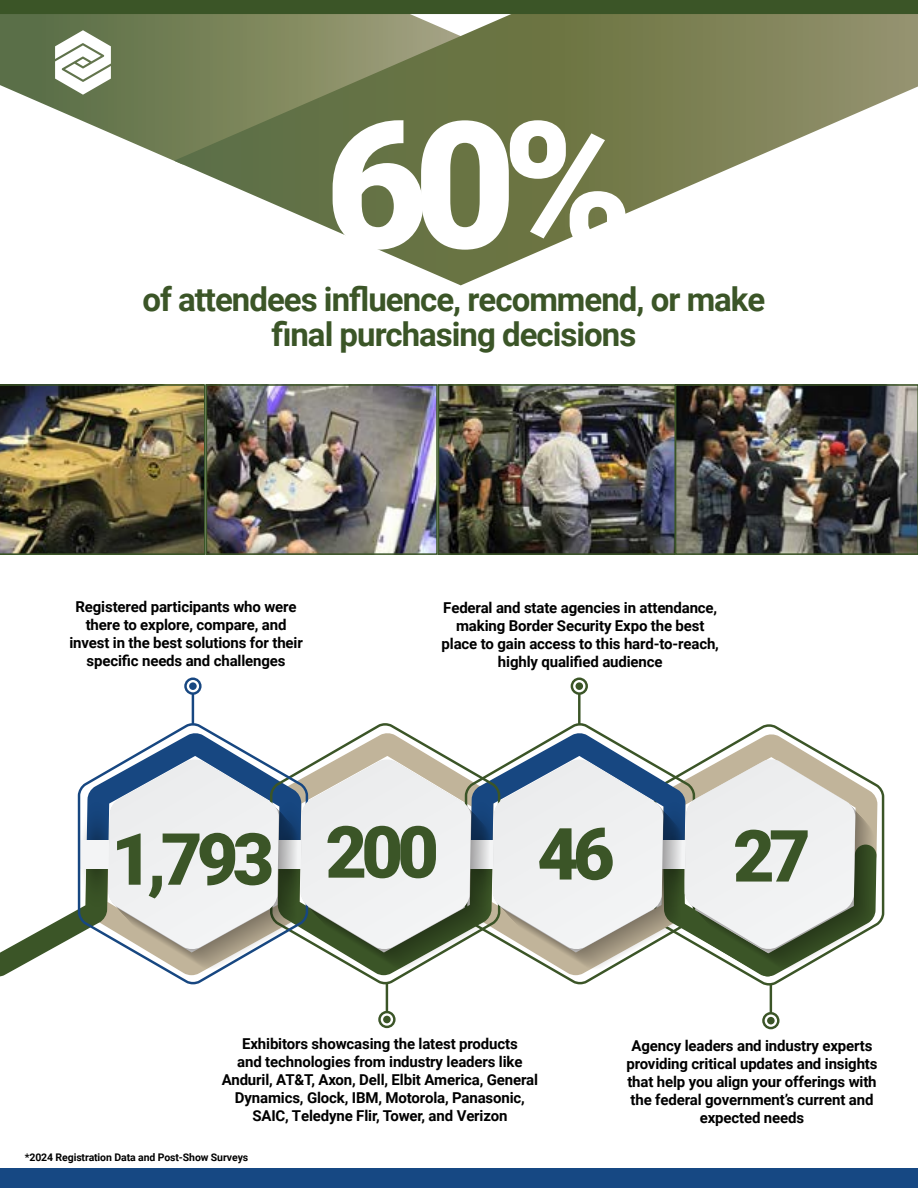
<style>
.page{position:relative;width:918px;height:1188px;background:#fff}
.page>*{position:absolute;margin:0;border:0;box-sizing:border-box;transform-origin:0 0}
.t1{font:900 177px "Roboto";color:#fff}
.t2{font:900 72px "Roboto";letter-spacing:-.08em;color:#3b5527}
.t3{font:700 33px "Roboto";letter-spacing:-.03em;color:#3b5527}
.t4{font:700 15px/18px "Roboto";letter-spacing:-.01em;color:#000;text-align:center}
.t5{font:700 10.5px "Roboto";letter-spacing:-.01em;color:#000}
</style>
<div class="page">
<svg style="left:0;top:14px;width:174px;height:147px"></svg>
<svg style="left:174px;top:14px;width:744px;height:271px"></svg>
<svg style="left:748px;top:724px;width:136px;height:305px"></svg>
<div style="left:767px;top:1017px;width:8px;height:7px;background:#3b5527;border-radius:50%"></div>
<svg style="left:364px;top:723px;width:42px;height:305px"></svg>
<div style="left:383px;top:1016px;width:8px;height:7px;background:#3b5527;border-radius:50%"></div>
<svg style="left:172px;top:678px;width:42px;height:306px"></svg>
<div style="left:189px;top:682px;width:8px;height:8px;background:#174781;border-radius:50%"></div>
<svg style="left:559px;top:678px;width:42px;height:306px"></svg>
<div style="left:576px;top:682px;width:7px;height:8px;background:#3b5527;border-radius:50%"></div>
<svg style="left:0;top:733px;width:877px;height:243px"></svg>
<div style="left:0;top:0;width:918px;height:14px;background:#3b5527"></div>
<div style="left:0;top:1169px;width:918px;height:19px;background:#164883"></div>
<svg style="left:55px;top:30px;width:56px;height:65px"></svg>
<img style="left:0;top:384px;width:206px;height:171px">
<img style="left:209px;top:387px;width:226px;height:165px">
<div style="left:206px;top:384px;width:232px;height:171px;border:2px solid #3b5527"></div>
<img style="left:441px;top:387px;width:232px;height:165px">
<div style="left:438px;top:384px;width:238px;height:171px;border:2px solid #3b5527"></div>
<img style="left:675px;top:384px;width:243px;height:171px">
<h1 class="t1" style="left:325px;top:61px;width:309px">60%</h1>
<h3 class="t3" style="left:142px;top:276px;width:625px">of attendees influence, recommend, or make</h3>
<h3 class="t3" style="left:271px;top:311px;width:366px">final purchasing decisions</h3>
<p class="t4" style="left:69px;top:597px;width:235px">Registered participants who were there to explore, compare, and invest in the best solutions for their specific needs and challenges</p>
<p class="t4" style="left:442px;top:598px;width:279px">Federal and state agencies in attendance, making Border Security Expo the best place to gain access to this hard-to-reach, highly qualified audience</p>
<h2 class="t2" style="left:111px;top:809px;width:329px">1,793 200</h2>
<h2 class="t2" style="left:537px;top:803px;width:79px">46</h2>
<h2 class="t2" style="left:733px;top:806px;width:79px">27</h2>
<p class="t4" style="left:222px;top:1034px;width:318px">Exhibitors showcasing the latest products<br>and technologies from industry leaders like Anduril, AT&amp;T, Axon, Dell, Elbit America, General Dynamics, Glock, IBM, Motorola, Panasonic, SAIC, Teledyne Flir, Tower, and Verizon</p>
<p class="t5" style="left:25px;top:1150px;width:225px">*2024 Registration Data and Post-Show Surveys</p>
<p class="t4" style="left:626px;top:1036px;width:253px">Agency leaders and industry experts providing critical updates and insights that help you align your offerings with the federal government’s current and expected needs</p>
</div>
